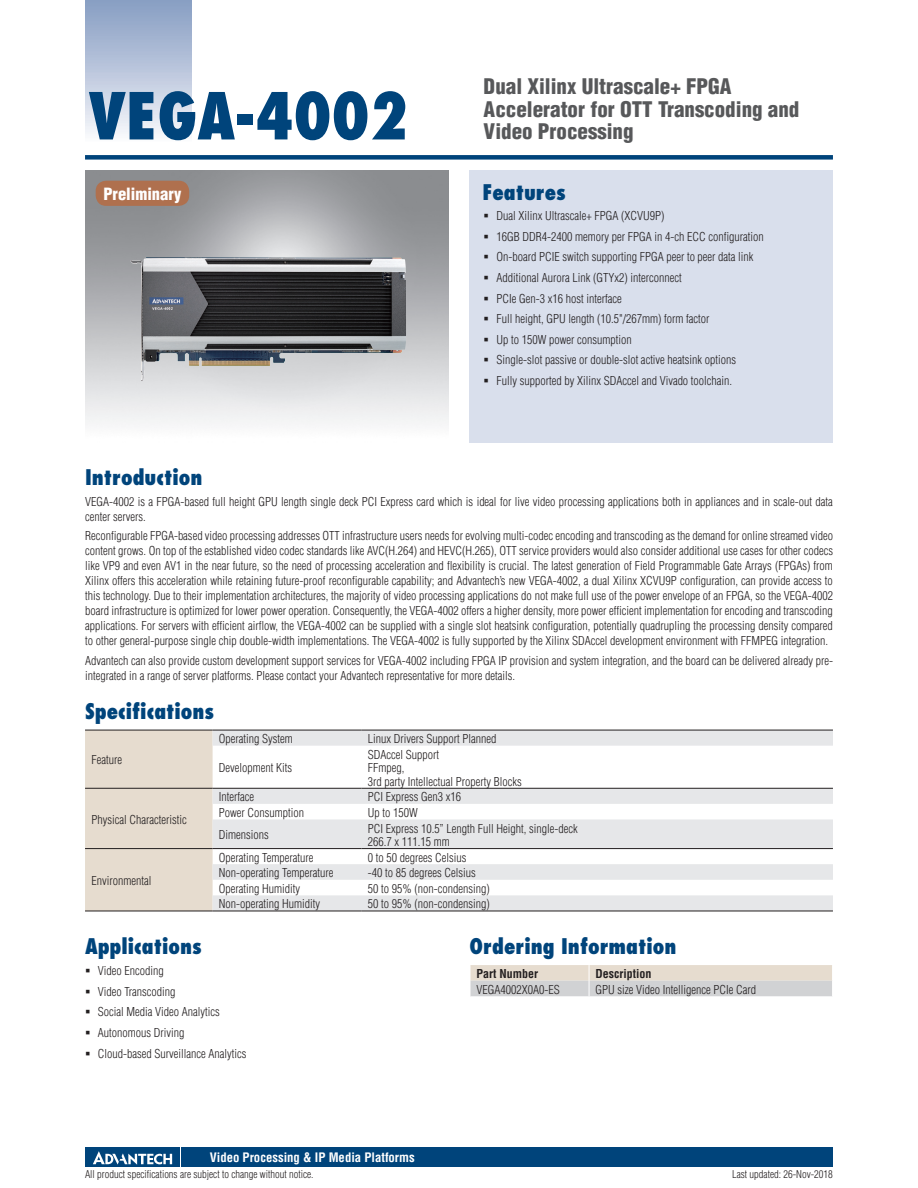
<style>
.page{position:relative;width:918px;height:1188px;background:#fff}
.page>*{position:absolute;margin:0;border:0;box-sizing:border-box;transform-origin:0 0}
.t1{font:800 condensed 63px "Futura";color:#00447b}
.t2{font:900 condensed 21px/22.5px "Helvetica";color:#57585a}
.t3{font:800 condensed 21px "Futura";color:#00447b}
.t4{font:900 condensed 16.5px "Helvetica";color:#fff}
.t5{font:700 condensed 12.75px "Helvetica";color:#fff}
.t6{font:300 condensed 12px/20.7px "Helvetica";color:#231f20}
.t7{font:700 condensed 12px "Helvetica";color:#231f20}
.t8{font:300 condensed 10.5px "Helvetica";color:#231f20}
</style>
<div class="page">
<div style="left:85px;top:155px;width:748px;height:5px;background:#00447b"></div>
<div style="left:85px;top:0;width:106px;height:143px;background:linear-gradient(to bottom,#849bc1,#f9fafc)"></div>
<div style="left:182px;top:1147px;width:651px;height:20px;background:#00447b"></div>
<div style="left:85px;top:1147px;width:95px;height:20px;background:#00447b"></div>
<svg style="left:93px;top:1151px;width:79px;height:14px"></svg>
<div style="left:470px;top:170px;width:363px;height:272px;background:#d9dfec"></div>
<img style="left:85px;top:170px;width:363px;height:255px">
<img style="left:131px;top:257px;width:275px;height:124px">
<div style="left:85px;top:731px;width:128px;height:180px;background:#e6dccf"></div>
<svg style="left:213px;top:731px;width:620px;height:180px;fill:#ebeced"></svg>
<hr style="left:85px;top:730px;width:128px;height:1px;background:#231f20">
<hr style="left:213px;top:730px;width:148px;height:1px;background:#231f20">
<hr style="left:361px;top:730px;width:472px;height:1px;background:#231f20">
<hr style="left:85px;top:788px;width:128px;height:1px;background:#231f20">
<hr style="left:213px;top:788px;width:148px;height:1px;background:#231f20">
<hr style="left:361px;top:788px;width:472px;height:1px;background:#231f20">
<hr style="left:85px;top:848px;width:128px;height:1px;background:#231f20">
<hr style="left:85px;top:911px;width:128px;height:1px;background:#231f20">
<hr style="left:213px;top:848px;width:148px;height:1px;background:#231f20">
<hr style="left:361px;top:848px;width:472px;height:1px;background:#231f20">
<hr style="left:213px;top:911px;width:148px;height:1px;background:#231f20">
<hr style="left:361px;top:911px;width:472px;height:1px;background:#231f20">
<svg style="left:470px;top:965px;width:362px;height:31px;background:#dbd7d2"></svg>
<div style="left:96px;top:181px;width:93px;height:25px;background:#af704e;border-radius:10px"></div>
<h1 class="t1" style="left:89px;top:77px;width:320px">VEGA-4002</h1>
<h3 class="t4" style="left:103px;top:184px;width:80px">Preliminary</h3>
<h2 class="t2" style="left:484px;top:75px;width:317px">Dual Xilinx Ultrascale+ FPGA<br>Accelerator for OTT Transcoding and<br>Video Processing</h2>
<h2 class="t3" style="left:482px;top:179px;width:85px">Features</h2>
<p class="t6" style="left:496px;top:205px;width:269px">Dual Xilinx Ultrascale+ FPGA (XCVU9P)<br>16GB DDR4-2400 memory per FPGA in 4-ch ECC configuration On-board PCIE switch supporting FPGA peer to peer data link Additional Aurora Link (GTYx2) interconnect<br>PCIe Gen-3 x16 host interface<br>Full height, GPU length (10.5"/267mm) form factor<br>Up to 150W power consumption<br>Single-slot passive or double-slot active heatsink options<br>Fully supported by Xilinx SDAccel and Vivado toolchain.</p>
<h2 class="t3" style="left:85px;top:464px;width:119px">Introduction</h2>
<p class="t6" style="left:85px;top:494px;width:749px;line-height:15px">VEGA-4002 is a FPGA-based full height GPU length single deck PCI Express card which is ideal for live video processing applications both in appliances and in scale-out data center servers.</p>
<p class="t6" style="left:85px;top:528px;width:749px;line-height:15px;text-align:justify">Reconfigurable FPGA-based video processing addresses OTT infrastructure users needs for evolving multi-codec encoding and transcoding as the demand for online streamed video content grows. On top of the established video codec standards like AVC(H.264) and HEVC(H.265), OTT service providers would also consider additional use cases for other codecs like VP9 and even AV1 in the near future, so the need of processing acceleration and flexibility is crucial. The latest generation of Field Programmable Gate Arrays (FPGAs) from Xilinx offers this acceleration while retaining future-proof reconfigurable capability; and Advantech’s new VEGA-4002, a dual Xilinx XCVU9P configuration, can provide access to this technology. Due to their implementation architectures, the majority of video processing applications do not make full use of the power envelope of an FPGA, so the VEGA-4002 board infrastructure is optimized for lower power operation. Consequently, the VEGA-4002 offers a higher density, more power efficient implementation for encoding and transcoding applications. For servers with efficient airflow, the VEGA-4002 can be supplied with a single slot heatsink configuration, potentially quadrupling the processing density compared to other general-purpose single chip double-width implementations. The VEGA-4002 is fully supported by the Xilinx SDAccel development environment with FFMPEG integration.</p>
<p class="t6" style="left:85px;top:653px;width:750px;line-height:15px">Advantech can also provide custom development support services for VEGA-4002 including FPGA IP provision and system integration, and the board can be delivered already pre&shy;integrated in a range of server platforms. Please contact your Advantech representative for more details.</p>
<h2 class="t3" style="left:85px;top:698px;width:131px">Specifications</h2>
<p class="t6" style="left:91px;top:750px;width:32px">Feature</p>
<p class="t6" style="left:219px;top:728px;width:75px">Operating System</p>
<p class="t6" style="left:368px;top:728px;width:130px">Linux Drivers Support Planned</p>
<p class="t6" style="left:219px;top:757px;width:75px">Development Kits</p>
<p class="t6" style="left:368px;top:748px;width:155px;line-height:13.5px">SDAccel Support<br>FFmpeg,<br>3rd party Intellectual Property Blocks</p>
<p class="t6" style="left:91px;top:809px;width:97px">Physical Characteristic</p>
<p class="t6" style="left:91px;top:870px;width:61px">Environmental</p>
<p class="t6" style="left:219px;top:787px;width:37px">Interface</p>
<p class="t6" style="left:368px;top:787px;width:95px">PCI Express Gen3 x16</p>
<p class="t6" style="left:219px;top:802px;width:87px">Power Consumption</p>
<p class="t6" style="left:368px;top:802px;width:51px">Up to 150W</p>
<p class="t6" style="left:219px;top:825px;width:51px">Dimensions</p>
<p class="t6" style="left:368px;top:821px;width:211px;line-height:13.5px">PCI Express 10.5” Length Full Height, single-deck<br>266.7 x 111.15 mm</p>
<p class="t6" style="left:219px;top:847px;width:96px">Operating Temperature</p>
<p class="t6" style="left:368px;top:847px;width:100px">0 to 50 degrees Celsius</p>
<p class="t6" style="left:219px;top:862px;width:116px">Non-operating Temperature</p>
<p class="t6" style="left:368px;top:862px;width:109px">-40 to 85 degrees Celsius</p>
<p class="t6" style="left:219px;top:878px;width:83px">Operating Humidity</p>
<p class="t6" style="left:368px;top:878px;width:123px">50 to 95% (non-condensing)</p>
<p class="t6" style="left:219px;top:894px;width:103px">Non-operating Humidity</p>
<p class="t6" style="left:368px;top:894px;width:123px">50 to 95% (non-condensing)</p>
<h2 class="t3" style="left:85px;top:933px;width:118px">Applications</h2>
<p class="t6" style="left:98px;top:960px;width:150px">Video Encoding<br>Video Transcoding<br>Social Media Video Analytics<br>Autonomous Driving<br>Cloud-based Surveillance Analytics</p>
<p class="t5" style="left:210px;top:1150px;width:207px">Video Processing &amp; IP Media Platforms</p>
<h2 class="t3" style="left:470px;top:933px;width:208px">Ordering Information</h2>
<p class="t7" style="left:476px;top:966px;width:63px">Part Number</p>
<p class="t7" style="left:595px;top:966px;width:57px">Description</p>
<p class="t6" style="left:476px;top:979px;width:85px">VEGA4002X0A0-ES</p>
<p class="t6" style="left:595px;top:979px;width:162px">GPU size Video Intelligence PCIe Card</p>
<p class="t8" style="left:85px;top:1168px;width:230px">All product specifications are subject to change without notice.</p>
<p class="t8" style="left:732px;top:1168px;width:102px">Last updated: 26-Nov-2018</p>
</div>
